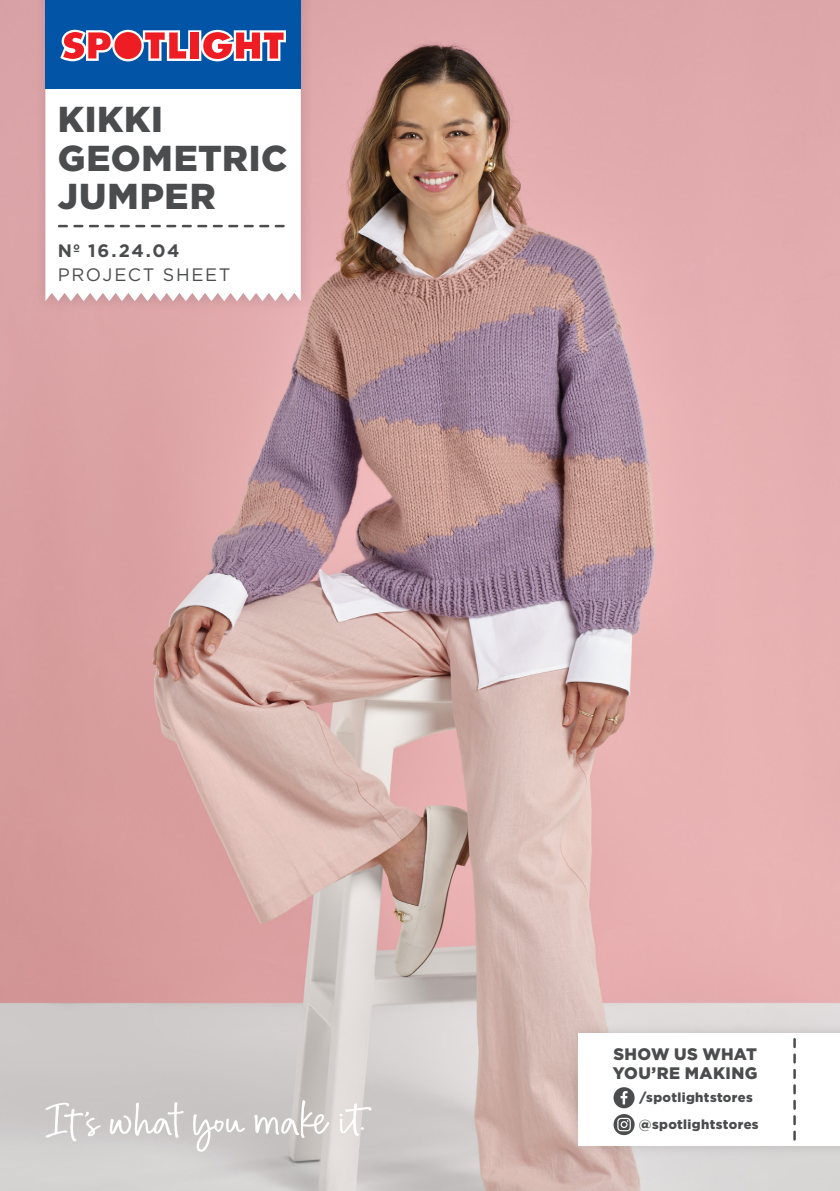
<style>
.page{position:relative;width:840px;height:1191px;background:#fff}
.page>*{position:absolute;margin:0;border:0;box-sizing:border-box;transform-origin:0 0}
.t1{font:900 36px/38.4px "Gotham";letter-spacing:.02em;color:#4b4c4d}
.t2{font:18px/24px "Gotham";letter-spacing:.095em;color:#4b4c4d}
.t3{font:900 16.6px/19.4px "Gotham";letter-spacing:.02em;color:#4b4c4d}
.t4{font:900 13px/26.8px "Gotham";letter-spacing:.025em;color:#4b4c4d}
.s1{font-weight:700}
</style>
<div class="page">
<img style="left:0;top:0;width:839px;height:1191px">
<svg style="left:193px;top:1114px;width:52px;height:37px"></svg>
<svg style="left:45px;top:1102px;width:56px;height:39px;background:#d3d0d0"></svg>
<svg style="left:109px;top:1102px;width:74px;height:35px"></svg>
<svg style="left:339px;top:1103px;width:32px;height:33px"></svg>
<svg style="left:254px;top:1100px;width:75px;height:38px"></svg>
<div style="left:566px;top:1022px;width:273px;height:137px;background:#231f20;opacity:.15"></div>
<div style="left:577px;top:1033px;width:262px;height:112px;background:#fff"></div>
<svg style="left:793px;top:1039px;width:2px;height:100px"></svg>
<div style="left:613px;top:1087px;width:21px;height:21px;background:#4b4c4d;border-radius:50%"></div>
<svg style="left:620px;top:1091px;width:7px;height:13px"></svg>
<svg style="left:613px;top:1114px;width:21px;height:21px"></svg>
<svg style="left:617px;top:1117px;width:13px;height:14px"></svg>
<div style="left:34px;top:0;width:280px;height:313px;background:#d9a3a6"></div>
<div style="left:45px;top:89px;width:255px;height:212px;background:#fff"></div>
<svg style="left:59px;top:225px;width:224px;height:2px"></svg>
<div style="left:45px;top:0;width:255px;height:89px;background:#0154a6"></div>
<svg style="left:60px;top:30px;width:226px;height:31px;background:#c77082"></svg>
<p class="t1" style="left:58px;top:100px;width:231px">KIKKI<br>GEOMETRIC<br>JUMPER</p>
<p class="t2" style="left:58px;top:238px;width:174px"><span class="s1">Nº 16.24.04<br></span>PROJECT SHEET</p>
<p class="t3" style="left:612px;top:1043px;width:146px">SHOW US WHAT<br>YOU’RE MAKING</p>
<p class="t4" style="left:638px;top:1084px;width:121px">/spotlightstores @spotlightstores</p>
</div>
